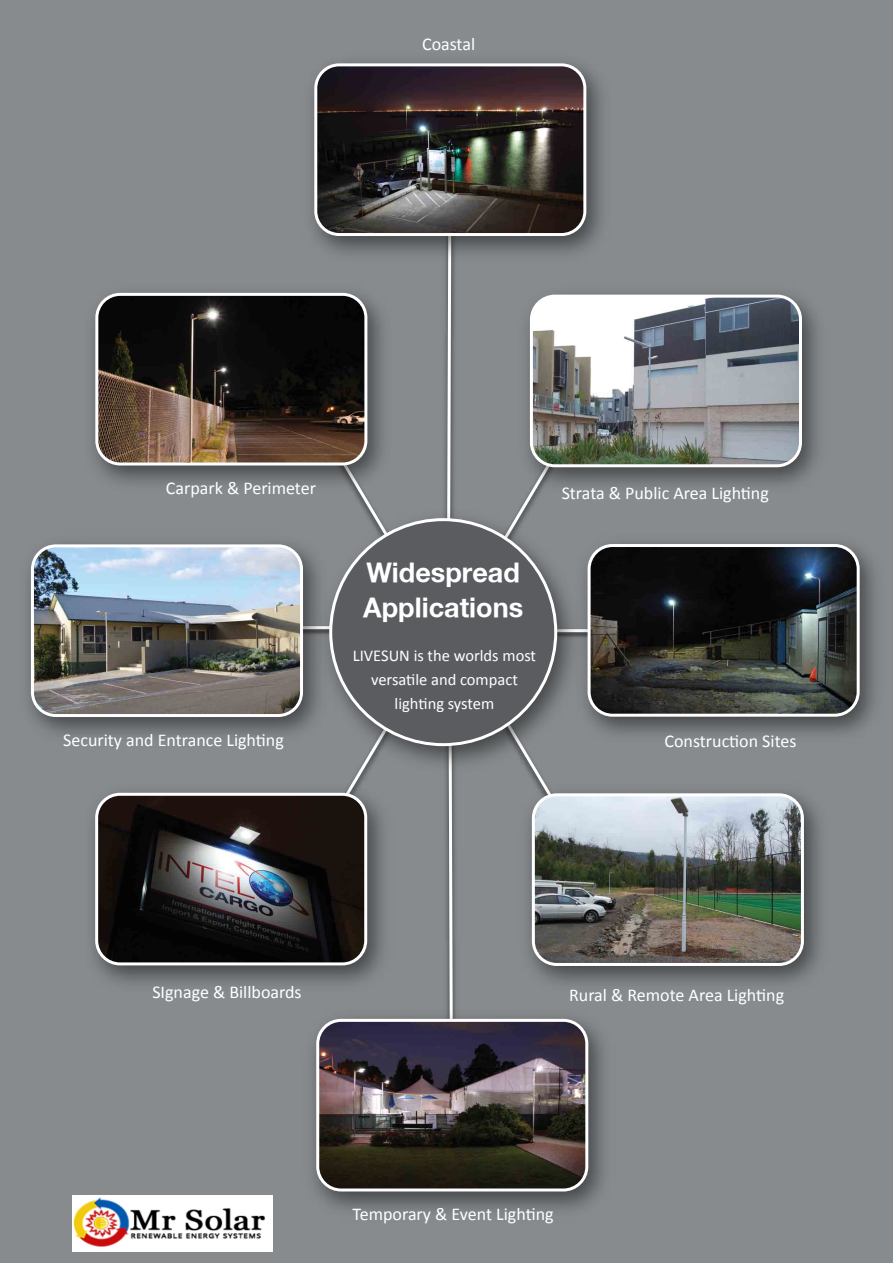
<style>
.page{position:relative;width:893px;height:1263px;background:#878b8e}
.page>*{position:absolute;margin:0;border:0;box-sizing:border-box;transform-origin:0 0}
.t1{font:700 27px/34.5px "Helvetica Neue";color:#fff}
.t2{font:18px "Calibri";color:#fff}
.t3{font:16.5px/24px "Calibri";color:#fff;text-align:center}
</style>
<div class="page">
<img style="left:577px;top:795px;width:225px;height:169px">
<div style="left:532px;top:793px;width:272px;height:173px;border:3px solid #fff;border-radius:23px"></div>
<img style="left:93px;top:792px;width:223px;height:191px">
<img style="left:97px;top:794px;width:219px;height:170px">
<div style="left:95px;top:793px;width:272px;height:172px;border:3px solid #fff;border-radius:23px"></div>
<img style="left:313px;top:1024px;width:291px;height:186px">
<img style="left:318px;top:1020px;width:269px;height:170px">
<div style="left:316px;top:1019px;width:272px;height:172px;border:3px solid #fff;border-radius:23px"></div>
<img style="left:577px;top:294px;width:241px;height:192px">
<img style="left:577px;top:296px;width:223px;height:170px">
<div style="left:530px;top:295px;width:272px;height:172px;border:3px solid #fff;border-radius:23px"></div>
<img style="left:589px;top:543px;width:286px;height:192px">
<img style="left:589px;top:545px;width:269px;height:170px">
<div style="left:588px;top:544px;width:272px;height:173px;border:3px solid #fff;border-radius:23px"></div>
<svg style="left:316px;top:320px;width:261px;height:724px"></svg>
<img style="left:92px;top:293px;width:308px;height:208px">
<img style="left:97px;top:294px;width:269px;height:170px">
<div style="left:95px;top:293px;width:272px;height:172px;border:3px solid #fff;border-radius:23px"></div>
<img style="left:261px;top:63px;width:391px;height:257px">
<img style="left:316px;top:65px;width:269px;height:169px">
<div style="left:314px;top:63px;width:272px;height:173px;border:3px solid #fff;border-radius:23px"></div>
<img style="left:28px;top:543px;width:282px;height:192px">
<img style="left:32px;top:546px;width:270px;height:169px">
<div style="left:31px;top:544px;width:272px;height:173px;border:3px solid #fff;border-radius:23px"></div>
<img style="left:310px;top:501px;width:279px;height:279px">
<div style="left:331px;top:520px;width:225px;height:225px;background:#5a5c60;border-radius:50%"></div>
<img style="left:73px;top:1195px;width:199px;height:57px">
<p class="t2" style="left:422px;top:32px;width:55px">Coastal</p>
<p class="t2" style="left:166px;top:476px;width:152px">Carpark &amp; Perimeter</p>
<p class="t2" style="left:63px;top:729px;width:222px">Security and Entrance Lighting</p>
<h1 class="t1" style="left:363px;top:555px;width:161px">Widespread<br>Applications</h1>
<p class="t3" style="left:353px;top:643px;width:185px">LIVESUN is the worlds most versatile and compact lighting system</p>
<p class="t2" style="left:562px;top:482px;width:209px">Strata &amp; Public Area Lighting</p>
<p class="t2" style="left:664px;top:730px;width:134px">Construction Sites</p>
<p class="t2" style="left:152px;top:980px;width:151px">SIgnage &amp; Billboards</p>
<p class="t2" style="left:569px;top:984px;width:216px">Rural &amp; Remote Area Lighting</p>
<p class="t2" style="left:353px;top:1203px;width:202px">Temporary &amp; Event Lighting</p>
</div>
